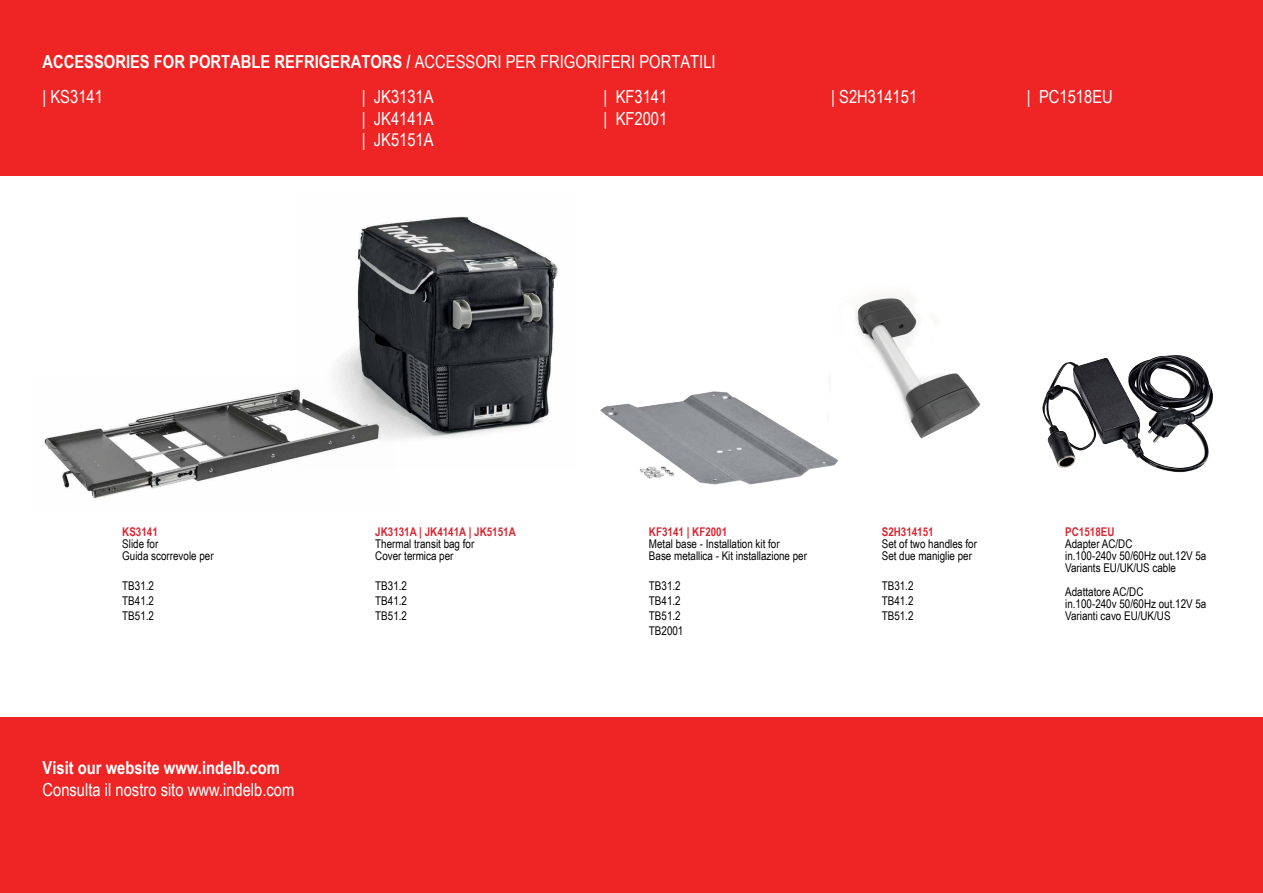
<style>
.page{position:relative;width:1263px;height:893px;background:#fff}
.page>*{position:absolute;margin:0;border:0;box-sizing:border-box;transform-origin:0 0}
.t1{font:18px/21.6px "Arial Narrow";color:#fff;text-align:justify}
.t2{font:700 18px "Arial Narrow";color:#fff}
.t3{font:12px/15px "Arial Narrow";color:#000}
.t4{font:700 12px "Arial Narrow";color:#d92632}
.s1{font-weight:400}
</style>
<div class="page">
<div style="left:0;top:0;width:1263px;height:176px;background:#ee2524"></div>
<div style="left:0;top:717px;width:1263px;height:176px;background:#ee2524"></div>
<img style="left:600px;top:391px;width:235px;height:94px">
<img style="left:1078px;top:355px;width:126px;height:113px">
<img style="left:44px;top:389px;width:253px;height:110px">
<img style="left:297px;top:216px;width:261px;height:244px">
<img style="left:827px;top:298px;width:154px;height:167px">
<h1 class="t2" style="left:42px;top:48px;width:675px">ACCESSORIES FOR PORTABLE REFRIGERATORS / <span class="s1">ACCESSORI PER FRIGORIFERI PORTATILI</span></h1>
<h1 class="t1" style="left:43px;top:85px;width:62px">| KS3141</h1>
<h1 class="t1" style="left:362px;top:85px;width:73px">| JK3131A | JK4141A | JK5151A</h1>
<h1 class="t1" style="left:831px;top:85px;width:87px">| S2H314151</h1>
<h1 class="t1" style="left:604px;top:85px;width:65px">| KF3141 | KF2001</h1>
<h1 class="t1" style="left:1027px;top:85px;width:87px">| PC1518EU</h1>
<p class="t4" style="left:122px;top:523px;width:37px">KS3141</p>
<p class="t3" style="left:122px;top:537px;width:93px;line-height:12px">Slide for<br>Guida scorrevole per</p>
<p class="t3" style="left:122px;top:578px;width:33px;text-align:justify">TB31.2<br>TB41.2<br>TB51.2</p>
<h1 class="t2" style="left:43px;top:754px;width:239px">Visit our website www.indelb.com</h1>
<h1 class="t1" style="left:43px;top:778px;width:253px">Consulta il nostro sito www.indelb.com</h1>
<p class="t4" style="left:375px;top:523px;width:142px">JK3131A | JK4141A | JK5151A</p>
<p class="t3" style="left:375px;top:537px;width:100px;line-height:12px">Thermal transit bag for<br>Cover termica per</p>
<p class="t3" style="left:375px;top:578px;width:33px;text-align:justify">TB31.2<br>TB41.2<br>TB51.2</p>
<p class="t4" style="left:649px;top:523px;width:80px">KF3141 | KF2001</p>
<p class="t3" style="left:649px;top:537px;width:160px;line-height:12px">Metal base - Installation kit for<br>Base metallica - Kit installazione per</p>
<p class="t3" style="left:649px;top:578px;width:36px">TB31.2<br>TB41.2<br>TB51.2<br>TB2001</p>
<p class="t4" style="left:882px;top:523px;width:53px">S2H314151</p>
<p class="t3" style="left:882px;top:537px;width:97px;line-height:12px">Set of two handles for<br>Set due maniglie per</p>
<p class="t3" style="left:882px;top:578px;width:33px;text-align:justify">TB31.2<br>TB41.2<br>TB51.2</p>
<p class="t4" style="left:1065px;top:523px;width:51px">PC1518EU</p>
<p class="t3" style="left:1065px;top:537px;width:143px;line-height:12px">Adapter AC/DC<br>in.100-240v 50/60Hz out.12V 5a<br>Variants EU/UK/US cable</p>
<p class="t3" style="left:1065px;top:585px;width:143px;line-height:12px">Adattatore AC/DC<br>in.100-240v 50/60Hz out.12V 5a<br>Varianti cavo EU/UK/US</p>
</div>
